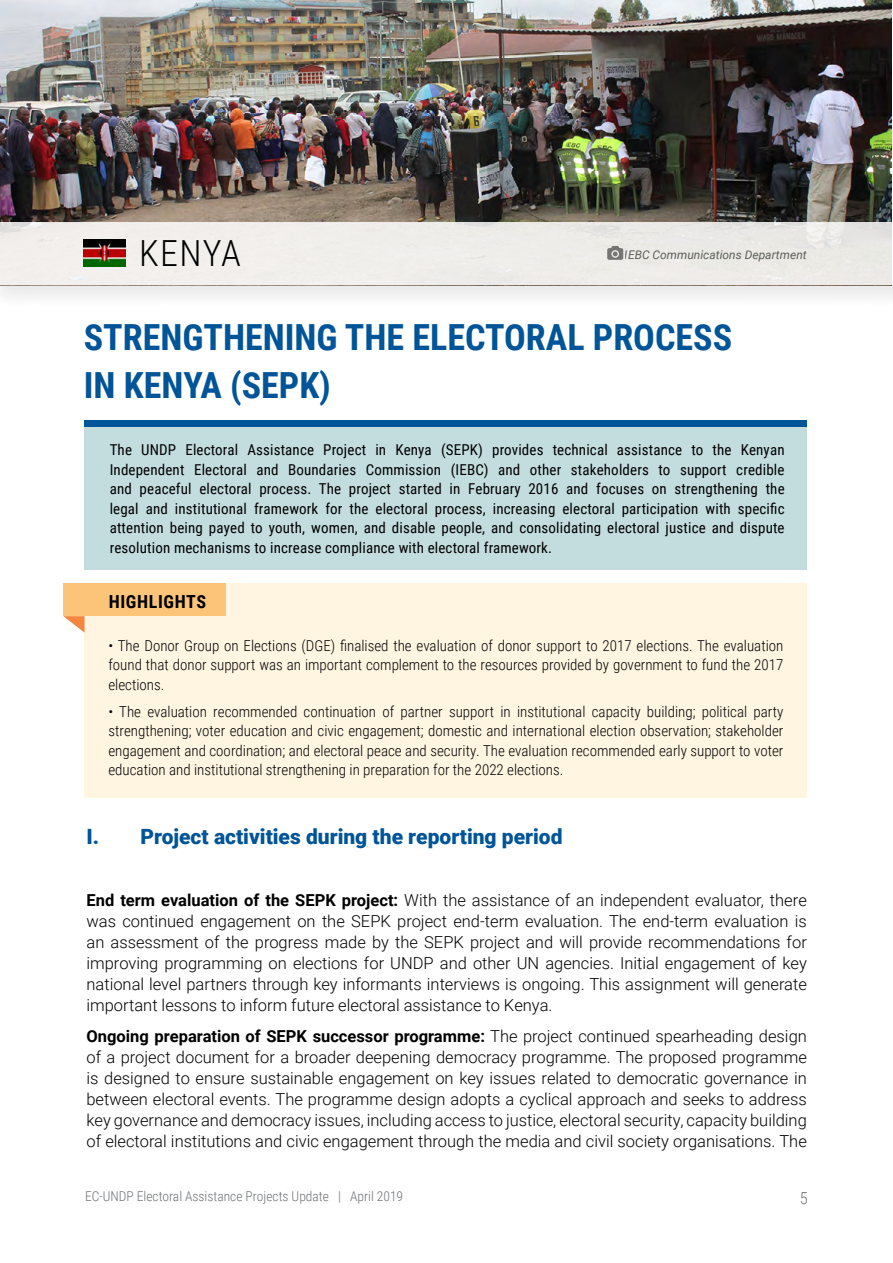
<style>
.page{position:relative;width:893px;height:1263px;background:#fff}
.page>*{position:absolute;margin:0;border:0;box-sizing:border-box;transform-origin:0 0}
.t1{font:700 36px/48px "Roboto Condensed";color:#005498}
.t2{font:300 36px "Roboto Condensed";letter-spacing:.035em;color:#000}
.t3{font:900 21px "Roboto";color:#005498}
.t4{font:700 18px "Roboto Condensed";letter-spacing:.035em;color:#000}
.t5{font:300 16.5px/21px "Roboto";color:#000;text-align:justify}
.t6{font:300 16.5px "Roboto Condensed";color:#6f7174}
.t7{font:300 15px/19.5px "Roboto Condensed";color:#000;text-align:justify}
.t8{font:15px/19.5px "Roboto Condensed";letter-spacing:.01em;color:#000;text-align:justify}
.t9{font:300 13.5px "Roboto Condensed";color:#6f7174}
.t10{font:italic 12px "Roboto";color:#000}
.s1{font-weight:700}
</style>
<div class="page">
<img style="left:0;top:0;width:892px;height:222px">
<div style="left:0;top:222px;width:893px;height:90px;background:#f6f6f6"></div>
<div style="left:0;top:223px;width:893px;height:62px;background:#efedea"></div>
<svg style="left:607px;top:246px;width:16px;height:14px"></svg>
<img style="left:84px;top:239px;width:41px;height:28px">
<div style="left:84px;top:584px;width:723px;height:214px;background:#fff5e1"></div>
<div style="left:63px;top:584px;width:162px;height:32px;background:#fbc479"></div>
<svg style="left:63px;top:616px;width:22px;height:17px"></svg>
<div style="left:84px;top:424px;width:722px;height:145px;background:#c3dddf"></div>
<div style="left:84px;top:420px;width:722px;height:7px;background:#005498"></div>
<h1 class="t2" style="left:139px;top:228px;width:103px">KENYA</h1>
<p class="t10" style="left:625px;top:246px;width:183px">IEBC Communications Department</p>
<h1 class="t1" style="left:84px;top:312px;width:650px">STRENGTHENING THE ELECTORAL PROCESS<br>IN KENYA (SEPK)</h1>
<p class="t8" style="left:110px;top:439px;width:676px">The UNDP Electoral Assistance Project in Kenya (SEPK) provides technical assistance to the Kenyan Independent Electoral and Boundaries Commission (IEBC) and other stakeholders to support credible and peaceful electoral process. The project started in February 2016 and focuses on strengthening the legal and institutional framework for the electoral process, increasing electoral participation with specific attention being payed to youth, women, and disable people, and consolidating electoral justice and dispute resolution mechanisms to increase compliance with electoral framework.</p>
<p class="t4" style="left:109px;top:589px;width:99px">HIGHLIGHTS</p>
<p class="t7" style="left:108px;top:635px;width:676px">• The Donor Group on Elections (DGE) finalised the evaluation of donor support to 2017 elections. The evaluation found that donor support was an important complement to the resources provided by government to fund the 2017 elections.</p>
<p class="t7" style="left:108px;top:701px;width:676px">• The evaluation recommended continuation of partner support in institutional capacity building; political party strengthening; voter education and civic engagement; domestic and international election observation; stakeholder engagement and coordination; and electoral peace and security. The evaluation recommended early support to voter education and institutional strengthening in preparation for the 2022 elections.</p>
<p class="t3" style="left:86px;top:822px;width:478px">I. Project activities during the reporting period</p>
<p class="t5" style="left:86px;top:888px;width:722px"><span class="s1">End term evaluation of the SEPK project:</span> With the assistance of an independent evaluator, there was continued engagement on the SEPK project end-term evaluation. The end-term evaluation is an assessment of the progress made by the SEPK project and will provide recommendations for improving programming on elections for UNDP and other UN agencies. Initial engagement of key national level partners through key informants interviews is ongoing. This assignment will generate important lessons to inform future electoral assistance to Kenya.</p>
<p class="t5" style="left:86px;top:1025px;width:722px"><span class="s1">Ongoing preparation of SEPK successor programme:</span> The project continued spearheading design of a project document for a broader deepening democracy programme. The proposed programme is designed to ensure sustainable engagement on key issues related to democratic governance in between electoral events. The programme design adopts a cyclical approach and seeks to address key governance and democracy issues, including access to justice, electoral security, capacity building of electoral institutions and civic engagement through the media and civil society organisations. The</p>
<p class="t9" style="left:85px;top:1186px;width:320px">EC-UNDP Electoral Assistance Projects Update | April 2019</p>
<p class="t6" style="left:800px;top:1186px;width:10px">5</p>
</div>
